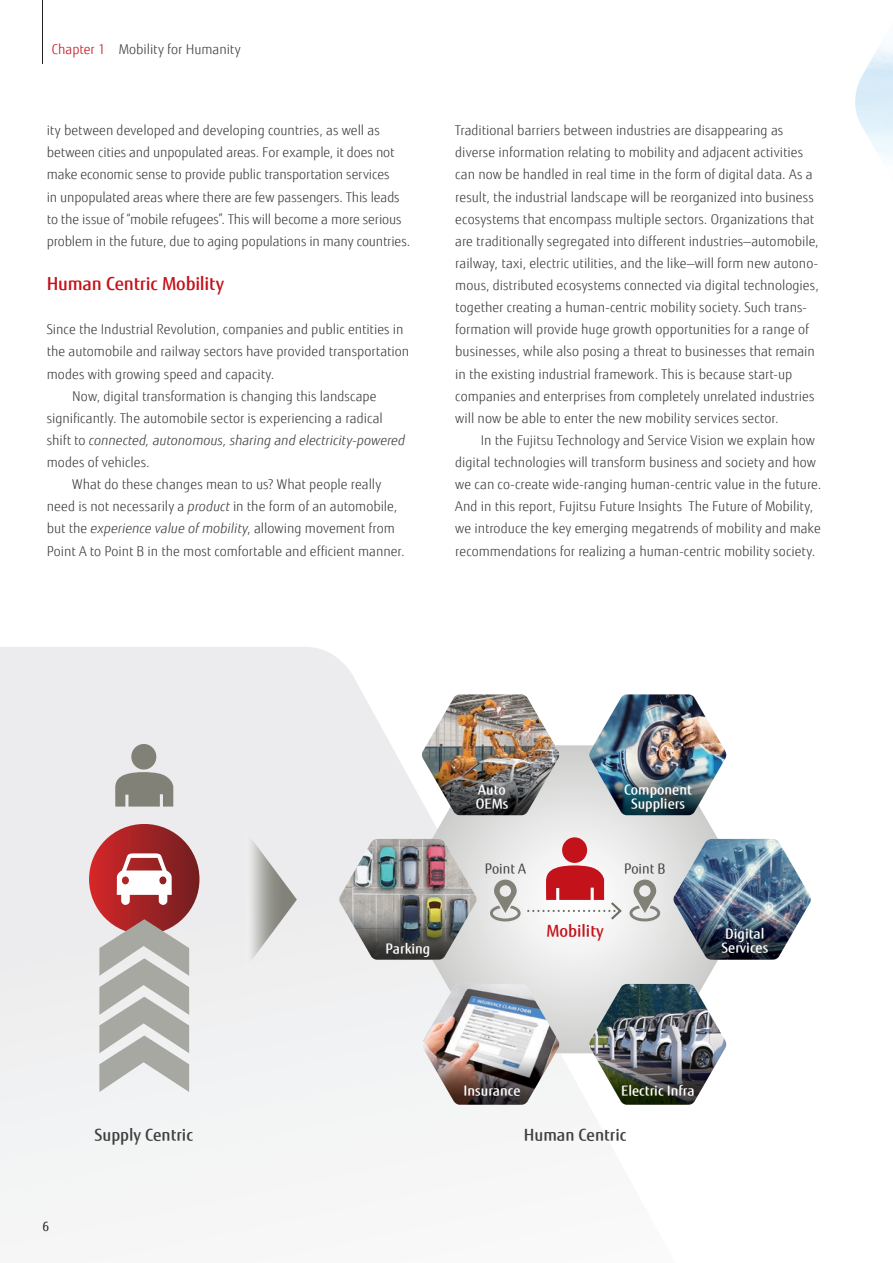
<style>
.page{position:relative;width:893px;height:1263px;background:#fff}
.page>*{position:absolute;margin:0;border:0;box-sizing:border-box;transform-origin:0 0}
.t1{font:500 18px "Fujitsu Sans";letter-spacing:-.01em;color:#c4121a}
.t2{font:14.25px "FUJI Shin Go Medium";color:#3e3e3f}
.t3{font:14.25px "FUJI Shin Go Medium";color:#c4121a}
.t4{font:300 13.5px/22.2px "Fujitsu Sans";color:#3e3e3f}
.t5{font:italic 300 13.5px "Fujitsu Sans";color:#3e3e3f}
.t6{font:12.75px "Fujitsu Sans";color:#231f20}
.t7{font:12px/14.4px "FUJI Shin Go Medium";color:#fff;text-align:center}
.t8{font:12px "FUJI Shin Go Regular";color:#3e3e3f}
.s1{color:#c4121a}
.s2{font-style:normal}
.s3{font-style:italic}
</style>
<div class="page">
<svg style="left:0;top:647px;width:589px;height:569px"></svg>
<img style="left:855px;top:47px;width:38px;height:110px">
<svg style="left:115px;top:771px;width:58px;height:35px;background:#909089"></svg>
<div style="left:131px;top:744px;width:25px;height:25px;background:#818178;border-radius:50%"></div>
<div style="left:89px;top:824px;width:110px;height:110px;background:linear-gradient(to right,#d5282a,#721e20);border-radius:55px"></div>
<svg style="left:117px;top:853px;width:55px;height:52px"></svg>
<svg style="left:99px;top:919px;width:90px;height:173px"></svg>
<img style="left:246px;top:832px;width:51px;height:135px">
<svg style="left:432px;top:745px;width:286px;height:308px"></svg>
<img style="left:673px;top:839px;width:138px;height:121px">
<img style="left:432px;top:839px;width:45px;height:61px">
<div style="left:562px;top:837px;width:25px;height:26px;background:#c4121a;border-radius:50%"></div>
<svg style="left:527px;top:865px;width:95px;height:55px"></svg>
<svg style="left:490px;top:879px;width:31px;height:42px"></svg>
<svg style="left:629px;top:879px;width:31px;height:42px"></svg>
<img style="left:422px;top:694px;width:137px;height:121px">
<img style="left:339px;top:839px;width:93px;height:121px">
<img style="left:432px;top:900px;width:45px;height:60px">
<svg style="left:718px;top:839px;width:18px;height:1px"></svg>
<img style="left:673px;top:839px;width:45px;height:60px">
<img style="left:736px;top:899px;width:75px;height:61px">
<img style="left:589px;top:694px;width:137px;height:121px">
<img style="left:422px;top:984px;width:137px;height:121px">
<img style="left:589px;top:984px;width:137px;height:121px">
<hr style="left:42px;top:0;width:1px;height:64px;background:#231f20">
<p class="t4" style="left:52px;top:39px;width:190px"><span class="s1">Chapter 1</span> Mobility for Humanity</p>
<p class="t4" style="left:47px;top:119px;width:365px">ity between developed and developing countries, as well as between cities and unpopulated areas. For example, it does not make economic sense to provide public transportation services<br>in unpopulated areas where there are few passengers. This leads to the issue of “mobile refugees”. This will become a more serious problem in the future, due to aging populations in many countries.</p>
<h1 class="t1" style="left:47px;top:272px;width:179px">Human Centric Mobility</h1>
<p class="t4" style="left:47px;top:318px;width:358px">Since the Industrial Revolution, companies and public entities in</p>
<p class="t4" style="left:47px;top:341px;width:364px">the automobile and railway sectors have provided transportation</p>
<p class="t4" style="left:47px;top:363px;width:229px">modes with growing speed and capacity.</p>
<p class="t4" style="left:72px;top:385px;width:306px">Now, digital transformation is changing this landscape</p>
<p class="t4" style="left:47px;top:407px;width:338px">significantly. The automobile sector is experiencing a radical</p>
<p class="t5" style="left:47px;top:432px;width:360px"><span class="s2">shift to</span> connected, autonomous, sharing and electricity-powered</p>
<p class="t4" style="left:47px;top:451px;width:105px">modes of vehicles.</p>
<p class="t4" style="left:72px;top:473px;width:310px">What do these changes mean to us? What people really</p>
<p class="t4" style="left:47px;top:495px;width:352px">need is not necessarily a <span class="s3">product</span> in the form of an automobile,</p>
<p class="t4" style="left:47px;top:518px;width:350px">but the <span class="s3">experience value of mobility</span>, allowing movement from</p>
<p class="t4" style="left:47px;top:540px;width:359px">Point A to Point B in the most comfortable and efficient manner.</p>
<p class="t4" style="left:455px;top:119px;width:365px">Traditional barriers between industries are disappearing as diverse information relating to mobility and adjacent activities can now be handled in real time in the form of digital data. As a result, the industrial landscape will be reorganized into business ecosystems that encompass multiple sectors. Organizations that are traditionally segregated into different industries—automobile, railway, taxi, electric utilities, and the like—will form new autono&shy;mous, distributed ecosystems connected via digital technologies, together creating a human-centric mobility society. Such trans&shy;formation will provide huge growth opportunities for a range of businesses, while also posing a threat to businesses that remain in the existing industrial framework. This is because start-up companies and enterprises from completely unrelated industries will now be able to enter the new mobility services sector.</p>
<p class="t4" style="left:455px;top:429px;width:367px;text-indent:26px">In the Fujitsu Technology and Service Vision we explain how digital technologies will transform business and society and how we can co-create wide-ranging human-centric value in the future.<br>And in this report, Fujitsu Future Insights The Future of Mobility, we introduce the key emerging megatrends of mobility and make recommendations for realizing a human-centric mobility society.</p>
<p class="t7" style="left:385px;top:941px;width:46px">Parking</p>
<p class="t7" style="left:476px;top:783px;width:34px;text-align:left">Auto<br>OEMs</p>
<p class="t7" style="left:624px;top:783px;width:69px">Component<br>Suppliers</p>
<p class="t8" style="left:485px;top:861px;width:43px">Point A</p>
<p class="t8" style="left:624px;top:861px;width:43px">Point B</p>
<p class="t3" style="left:546px;top:921px;width:59px">Mobility</p>
<p class="t7" style="left:721px;top:926px;width:48px">Digital<br>Services</p>
<p class="t7" style="left:464px;top:1083px;width:58px">Insurance</p>
<p class="t7" style="left:621px;top:1083px;width:75px">Electric Infra</p>
<p class="t6" style="left:43px;top:1219px;width:8px">6</p>
<p class="t2" style="left:95px;top:1125px;width:100px">Supply Centric</p>
<p class="t2" style="left:524px;top:1125px;width:104px">Human Centric</p>
</div>
